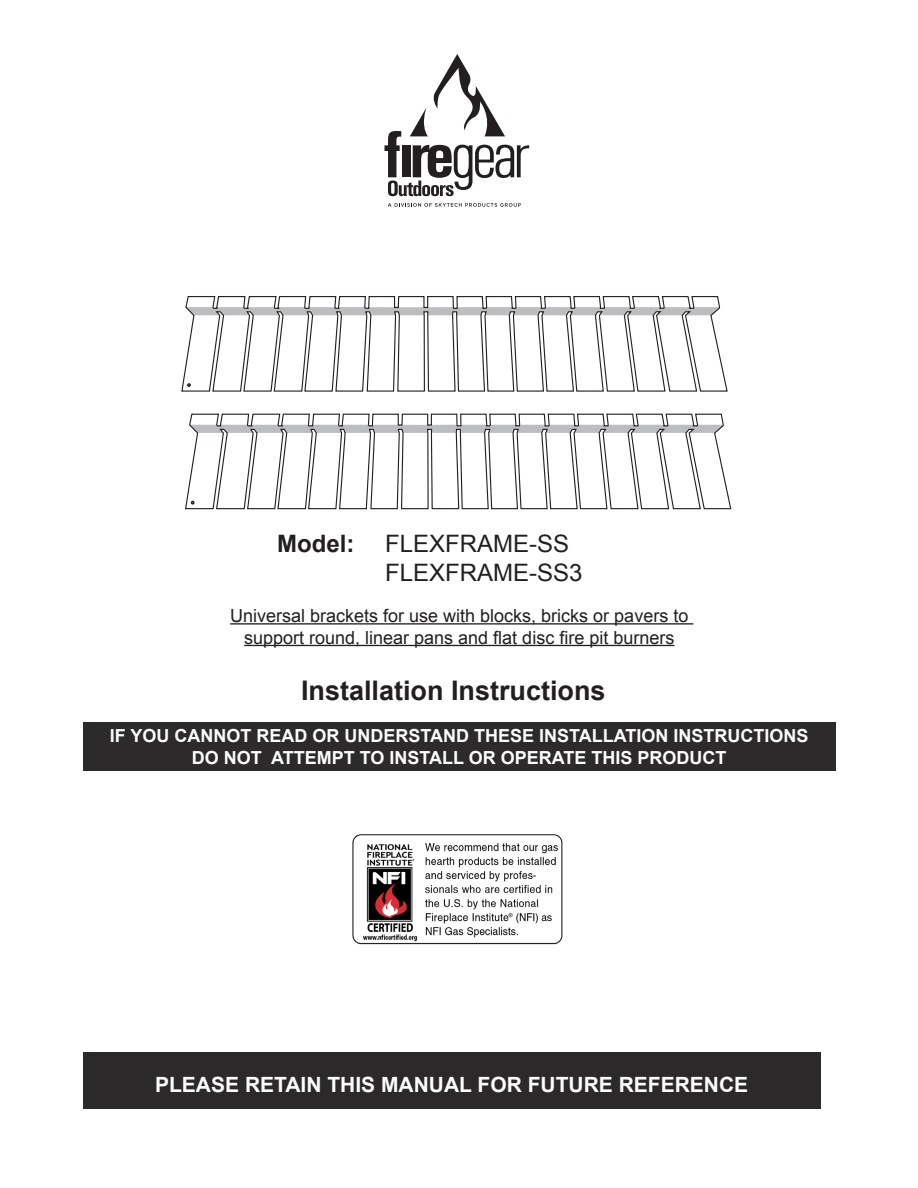
<style>
.page{position:relative;width:918px;height:1188px;background:#fff}
.page>*{position:absolute;margin:0;border:0;box-sizing:border-box;transform-origin:0 0}
.t1{font:700 27px "Arial";color:#231f20}
.t2{font:24px "Arial";color:#231f20}
.t3{font:700 24px "Arial";color:#231f20}
.t4{font:700 21px "Arial";color:#fcfcfc}
.t5{font:18px/21.6px "Arial";color:#231f20;text-align:center}
.t6{font:700 18px "Arial";color:#fcfcfc}
</style>
<div class="page">
<svg style="left:181px;top:296px;width:547px;height:96px"></svg>
<svg style="left:187px;top:383px;width:4px;height:4px"></svg>
<svg style="left:384px;top:54px;width:145px;height:142px"></svg>
<svg style="left:388px;top:203px;width:133px;height:4px"></svg>
<hr style="left:230px;top:623px;width:463px;height:2px;background:#231f20">
<hr style="left:244px;top:645px;width:430px;height:1px;background:#231f20">
<div style="left:83px;top:723px;width:752px;height:48px;background:#2c2a2b"></div>
<div style="left:83px;top:1052px;width:738px;height:57px;background:#2b292a"></div>
<img style="left:352px;top:834px;width:211px;height:111px">
<svg style="left:185px;top:413px;width:547px;height:97px"></svg>
<svg style="left:191px;top:501px;width:4px;height:4px"></svg>
<p class="t3" style="left:277px;top:528px;width:79px">Model:</p>
<p class="t2" style="left:385px;top:528px;width:186px">FLEXFRAME-SS</p>
<p class="t2" style="left:385px;top:557px;width:199px">FLEXFRAME-SS3</p>
<p class="t5" style="left:230px;top:605px;width:460px">Universal brackets for use with blocks, bricks or pavers to support round, linear pans and flat disc fire pit burners</p>
<p class="t1" style="left:301px;top:672px;width:306px">Installation Instructions</p>
<p class="t6" style="left:110px;top:724px;width:700px">IF YOU CANNOT READ OR UNDERSTAND THESE INSTALLATION INSTRUCTIONS</p>
<p class="t6" style="left:192px;top:746px;width:536px">DO NOT ATTEMPT TO INSTALL OR OPERATE THIS PRODUCT</p>
<p class="t4" style="left:155px;top:1071px;width:595px">PLEASE RETAIN THIS MANUAL FOR FUTURE REFERENCE</p>
</div>
